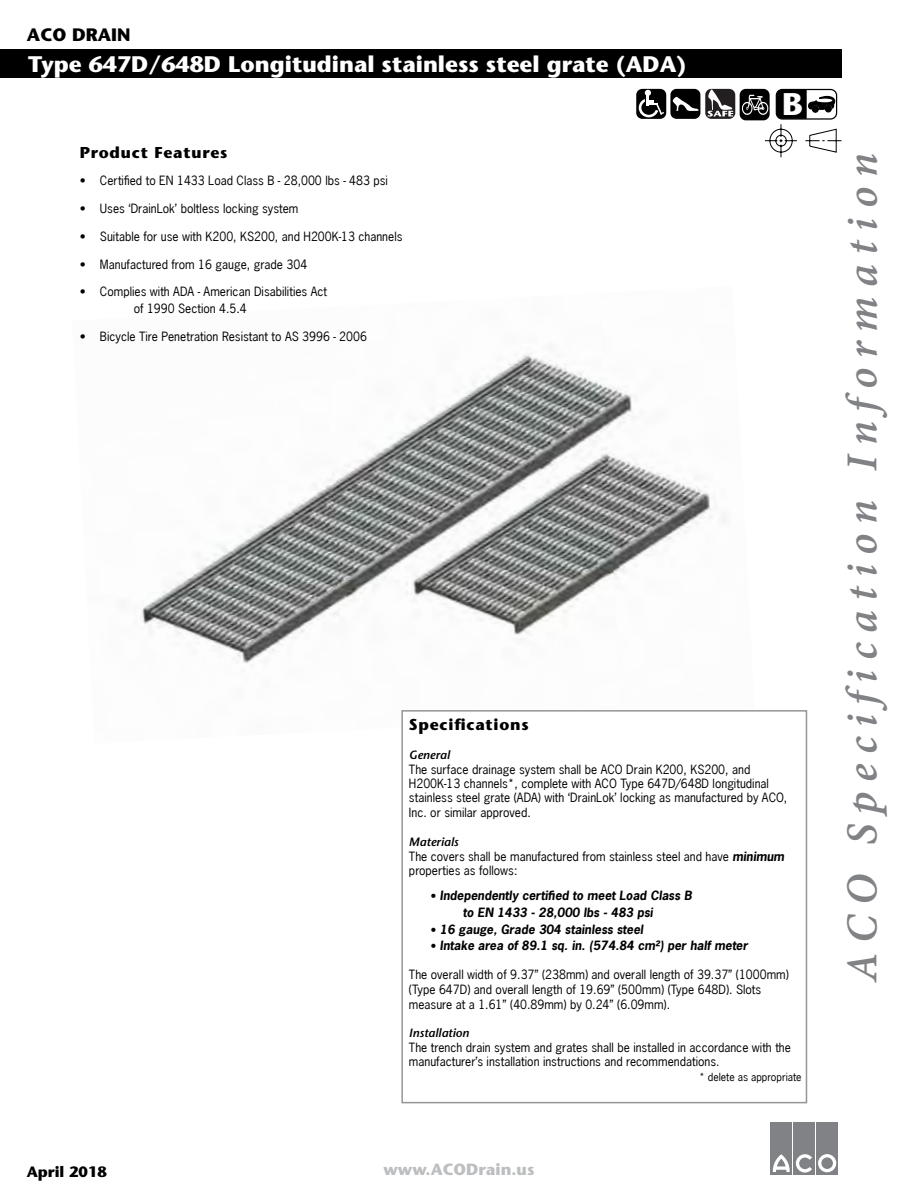
<style>
.page{position:relative;width:918px;height:1188px;background:#fff}
.page>*{position:absolute;margin:0;border:0;box-sizing:border-box;transform-origin:0 0}
.t1{font:italic 700 48px "Adobe Devanagari";letter-spacing:.2em;color:#808285}
.t2{font:700 31.35px "Stone Sans";color:#fff}
.t3{font:700 22.5px "Stone Sans";color:#fff}
.t4{font:700 18px "Stone Sans";color:#000}
.t5{font:700 16.2px "Stone Sans";color:#bcbec0}
.t6{font:700 15.75px "Stone Sans";letter-spacing:.05em;color:#000}
.t7{font:700 15px "Stone Sans";color:#000}
.t8{font:12px/14.5px "News Gothic";color:#000}
.t9{font:italic 700 12px/17px "News Gothic";color:#000;text-align:center}
.t10{font:italic 600 12px "Stone Sans";color:#000}
.t11{font:10.5px "News Gothic";color:#000}
.s1{font-weight:700;font-style:italic}
.s2{font-family:"Stone Sans";font-weight:600}
</style>
<div class="page">
<img style="left:140px;top:354px;width:585px;height:312px">
<div style="left:670px;top:89px;width:30px;height:30px;background:#000;border-radius:6px"></div>
<svg style="left:673px;top:96px;width:26px;height:15px"></svg>
<div style="left:740px;top:89px;width:30px;height:31px;background:#000;border-radius:6px"></div>
<div style="left:705px;top:89px;width:30px;height:30px;background:#231f20;border-radius:6px"></div>
<svg style="left:707px;top:89px;width:26px;height:28px"></svg>
<div style="left:636px;top:89px;width:30px;height:30px;background:#000;border-radius:6px"></div>
<svg style="left:637px;top:90px;width:27px;height:29px"></svg>
<div style="left:401px;top:710px;width:406px;height:393px;background:#fff;border:2px solid #939598"></div>
<div style="left:0;top:50px;width:841px;height:28px;background:#000"></div>
<svg style="left:742px;top:89px;width:99px;height:68px"></svg>
<div style="left:771px;top:1122px;width:21px;height:52px;background:#808285"></div>
<div style="left:794px;top:1122px;width:21px;height:52px;background:#808285"></div>
<div style="left:816px;top:1122px;width:22px;height:52px;background:#808285"></div>
<svg style="left:818px;top:1154px;width:18px;height:18px"></svg>
<svg style="left:772px;top:1154px;width:40px;height:19px"></svg>
<h3 class="t4" style="left:27px;top:24px;width:105px">ACO DRAIN</h3>
<h3 class="t3" style="left:28px;top:51px;width:660px">Type 647D/648D Longitudinal stainless steel grate (ADA)</h3>
<h3 class="t6" style="left:80px;top:143px;width:149px">Product Features</h3>
<p class="t8" style="left:80px;top:173px;width:310px">• Certified to EN 1433 Load Class B - 28,000 lbs - 483 psi</p>
<p class="t8" style="left:80px;top:201px;width:220px">• Uses ‘DrainLok’ boltless locking system</p>
<p class="t8" style="left:80px;top:229px;width:324px">• Suitable for use with K200, KS200, and H200K-13 channels</p>
<p class="t8" style="left:80px;top:257px;width:229px">• Manufactured from 16 gauge, grade 304</p>
<p class="t8" style="left:134px;top:283px;width:195px;line-height:17px;text-indent:-54px">• Complies with ADA - American Disabilities Act of 1990 Section 4.5.4</p>
<p class="t8" style="left:80px;top:329px;width:289px">• Bicycle Tire Penetration Resistant to AS 3996 - 2006</p>
<h2 class="t2" style="left:782px;top:86px;width:22px">B</h2>
<p class="t7" style="left:27px;top:1162px;width:82px">April 2018</p>
<h3 class="t6" style="left:409px;top:715px;width:121px">Specifications</h3>
<p class="t10" style="left:409px;top:748px;width:42px">General</p>
<p class="t8" style="left:409px;top:762px;width:380px">The surface drainage system shall be ACO Drain K200, KS200, and H200K-13 channels*, complete with ACO Type 647D/648D longitudinal stainless steel grate (ADA) with ‘DrainLok’ locking as manufactured by ACO, Inc. or similar approved.</p>
<p class="t10" style="left:409px;top:835px;width:51px">Materials</p>
<p class="t8" style="left:409px;top:849px;width:377px">The covers shall be manufactured from stainless steel and have <span class="s1">minimum </span>properties as follows:</p>
<p class="t9" style="left:430px;top:887px;width:263px"><span class="s2">•</span> Independently certified to meet Load Class B to EN 1433 - 28,000 lbs - 483 psi</p>
<p class="t9" style="left:430px;top:921px;width:215px"><span class="s2">•</span> 16 gauge, Grade 304 stainless steel</p>
<p class="t9" style="left:430px;top:937px;width:319px"><span class="s2">•</span> Intake area of 89.1 sq. in. (574.84 cm²) per half meter</p>
<p class="t8" style="left:409px;top:967px;width:381px">The overall width of 9.37” (238mm) and overall length of 39.37” (1000mm) (Type 647D) and overall length of 19.69” (500mm) (Type 648D). Slots measure at a 1.61” (40.89mm) by 0.24” (6.09mm).</p>
<p class="t10" style="left:409px;top:1026px;width:62px">Installation</p>
<p class="t8" style="left:409px;top:1040px;width:384px">The trench drain system and grates shall be installed in accordance with the manufacturer’s installation instructions and recommendations.</p>
<p class="t11" style="left:699px;top:1070px;width:104px">* delete as appropriate</p>
<h3 class="t5" style="left:383px;top:1160px;width:153px">www.ACODrain.us</h3>
<h1 class="t1" style="left:835px;top:982px;width:830px;rotate:-90deg">ACO Specification Information</h1>
</div>
